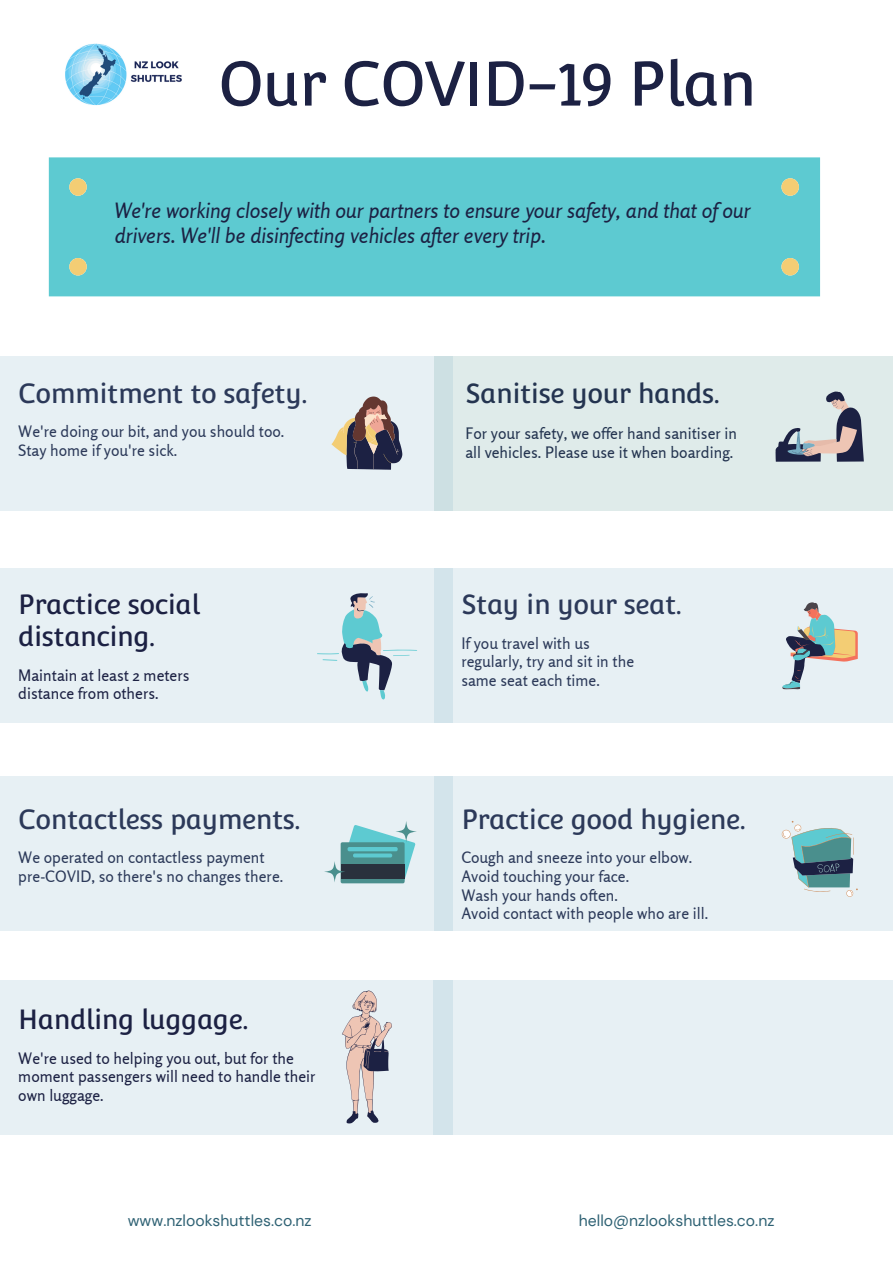
<style>
.page{position:relative;width:893px;height:1263px;background:#fff}
.page>*{position:absolute;margin:0;border:0;box-sizing:border-box;transform-origin:0 0}
.t1{font:61.05px "Convergence";letter-spacing:-.025em;color:#1c2143}
.t2{font:27px "Convergence";letter-spacing:-.02em;color:#1c2143}
.t3{font:italic 21px/24.8px "Rosario";color:#1c2143}
.t4{font:15.75px/18.7px "Rosario";color:#1c2143}
.t5{font:15.75px "DM Sans";color:#2e6173}
</style>
<div class="page">
<div style="left:434px;top:776px;width:459px;height:155px;background:#e7f0f4"></div>
<div style="left:0;top:569px;width:452px;height:154px;background:#e7f0f4"></div>
<div style="left:434px;top:356px;width:459px;height:154px;background:#dfebea"></div>
<svg style="left:775px;top:391px;width:89px;height:71px"></svg>
<div style="left:0;top:980px;width:452px;height:154px;background:#e7f0f4"></div>
<div style="left:433px;top:980px;width:460px;height:154px;background:#e7f0f4"></div>
<svg style="left:317px;top:593px;width:100px;height:106px"></svg>
<div style="left:49px;top:157px;width:771px;height:139px;background:#5dcad1"></div>
<div style="left:69px;top:178px;width:18px;height:18px;background:#f3cd74;border-radius:50%"></div>
<div style="left:781px;top:178px;width:18px;height:18px;background:#f3cd74;border-radius:50%"></div>
<div style="left:781px;top:258px;width:18px;height:17px;background:#f3cd74;border-radius:50%"></div>
<div style="left:69px;top:258px;width:18px;height:17px;background:#f3cd74;border-radius:50%"></div>
<img style="left:65px;top:43px;width:117px;height:63px">
<div style="left:0;top:356px;width:452px;height:154px;background:#e7f0f4"></div>
<div style="left:0;top:776px;width:453px;height:155px;background:#e7f0f4"></div>
<div style="left:434px;top:569px;width:459px;height:154px;background:#e7f0f4"></div>
<svg style="left:782px;top:602px;width:75px;height:87px"></svg>
<svg style="left:782px;top:821px;width:75px;height:76px"></svg>
<svg style="left:342px;top:990px;width:50px;height:133px"></svg>
<svg style="left:349px;top:825px;width:66px;height:57px"></svg>
<div style="left:341px;top:842px;width:63px;height:41px;background:#4a8f8d;border-radius:2px"></div>
<div style="left:341px;top:864px;width:63px;height:15px;background:#29313d"></div>
<hr style="left:347px;top:847px;width:51px;height:4px;background:#5dcad1;border-radius:2px">
<svg style="left:353px;top:853px;width:39px;height:4px"></svg>
<svg style="left:395px;top:821px;width:22px;height:21px"></svg>
<svg style="left:324px;top:861px;width:21px;height:21px"></svg>
<svg style="left:331px;top:396px;width:71px;height:74px"></svg>
<h1 class="t1" style="left:218px;top:48px;width:540px">Our COVID-19 Plan</h1>
<h3 class="t3" style="left:115px;top:198px;width:637px">We're working closely with our partners to ensure your safety, and that of our drivers. We'll be disinfecting vehicles after every trip.</h3>
<h2 class="t2" style="left:18px;top:377px;width:291px">Commitment to safety.</h2>
<h2 class="t2" style="left:465px;top:377px;width:256px">Sanitise your hands.</h2>
<p class="t4" style="left:465px;top:424px;width:273px">For your safety, we offer hand sanitiser in all vehicles. Please use it when boarding.</p>
<p class="t4" style="left:18px;top:422px;width:268px">We're doing our bit, and you should too.<br>Stay home if you're sick.</p>
<h2 class="t2" style="left:18px;top:588px;width:183px">Practice social</h2>
<h2 class="t2" style="left:461px;top:588px;width:222px">Stay in your seat.</h2>
<h2 class="t2" style="left:18px;top:620px;width:138px">distancing.</h2>
<p class="t4" style="left:18px;top:665px;width:173px">Maintain at least 2 meters distance from others.</p>
<p class="t4" style="left:461px;top:633px;width:174px">If you travel with us regularly, try and sit in the same seat each time.</p>
<h2 class="t2" style="left:18px;top:803px;width:284px">Contactless payments.</h2>
<p class="t4" style="left:18px;top:848px;width:267px">We operated on contactless payment pre-COVID, so there's no changes there.</p>
<h2 class="t2" style="left:18px;top:1003px;width:232px">Handling luggage.</h2>
<p class="t4" style="left:18px;top:1048px;width:299px">We're used to helping you out, but for the moment passengers will need to handle their own luggage.</p>
<h2 class="t2" style="left:461px;top:803px;width:286px">Practice good hygiene.</h2>
<p class="t4" style="left:461px;top:848px;width:248px">Cough and sneeze into your elbow.<br>Avoid touching your face.<br>Wash your hands often.<br>Avoid contact with people who are ill.</p>
<p class="t5" style="left:128px;top:1211px;width:185px">www.nzlookshuttles.co.nz</p>
<p class="t5" style="left:579px;top:1211px;width:197px">hello@nzlookshuttles.co.nz</p>
</div>
